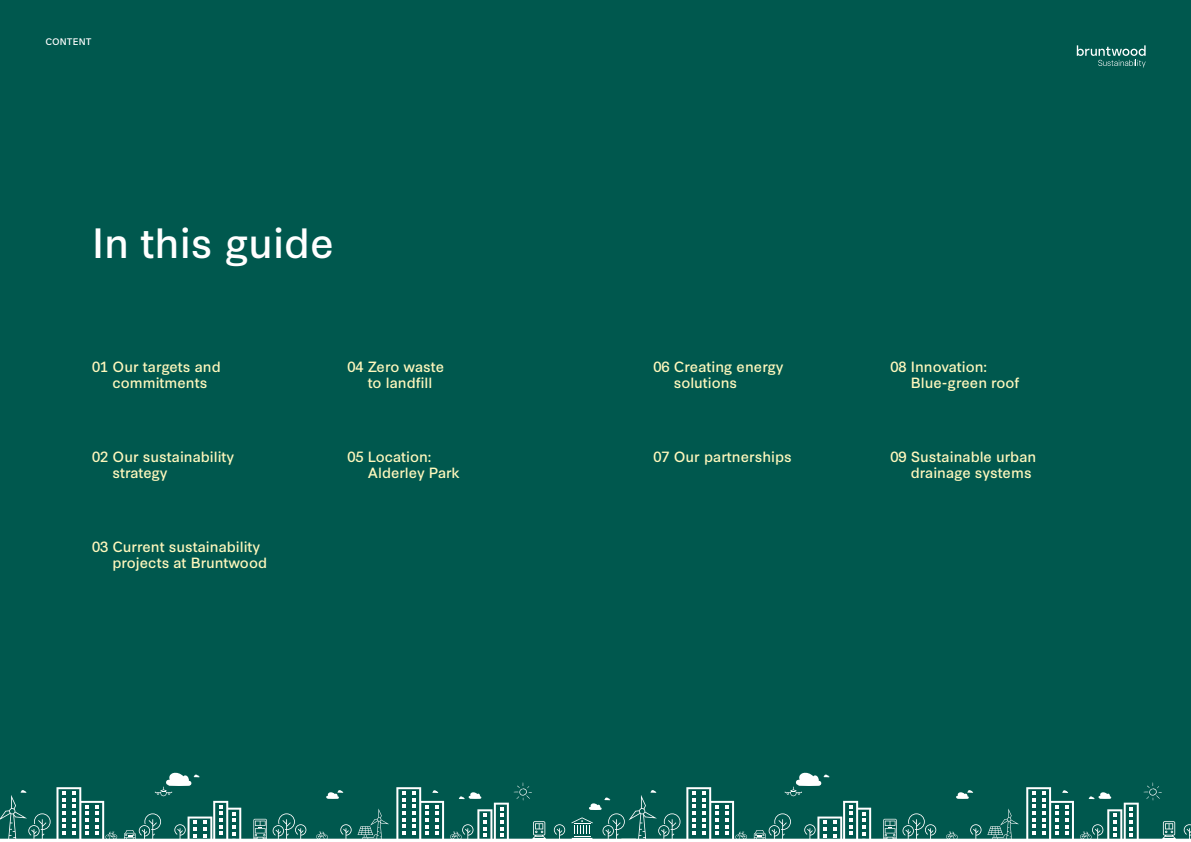
<style>
.page{position:relative;width:1191px;height:842px;background:#00584e}
.page>*{position:absolute;margin:0;border:0;box-sizing:border-box;transform-origin:0 0}
.t1{font:40px "Synthese";color:#fff}
.t2{font:14px/16px "Synthese";color:#fff8bd}
.t3{font:9px "Synthese";letter-spacing:.01em;color:#fff}
</style>
<div class="page">
<svg style="left:0;top:772px;width:1191px;height:70px"></svg>
<svg style="left:1076px;top:45px;width:69px;height:22px"></svg>
<p class="t3" style="left:45px;top:35px;width:48px">CONTENT</p>
<h1 class="t1" style="left:92px;top:211px;width:244px">In this guide</h1>
<p class="t2" style="left:92px;top:358px;width:130px;text-align:center">01 Our targets and commitments</p>
<p class="t2" style="left:113px;top:448px;width:123px;text-indent:-20px">02 Our sustainability strategy</p>
<p class="t2" style="left:113px;top:537px;width:156px;text-indent:-20px">03 Current sustainability projects at Bruntwood</p>
<p class="t2" style="left:368px;top:358px;width:78px;text-indent:-20px">04 Zero waste to landfill</p>
<p class="t2" style="left:368px;top:448px;width:94px;text-indent:-20px">05 Location:<br>Alderley Park</p>
<p class="t2" style="left:674px;top:358px;width:111px;text-indent:-20px">06 Creating energy solutions</p>
<p class="t2" style="left:653px;top:448px;width:140px">07 Our partnerships</p>
<p class="t2" style="left:911px;top:358px;width:110px;text-indent:-20px">08 Innovation:<br>Blue-green roof</p>
<p class="t2" style="left:911px;top:448px;width:127px;text-indent:-20px">09 Sustainable urban drainage systems</p>
</div>
